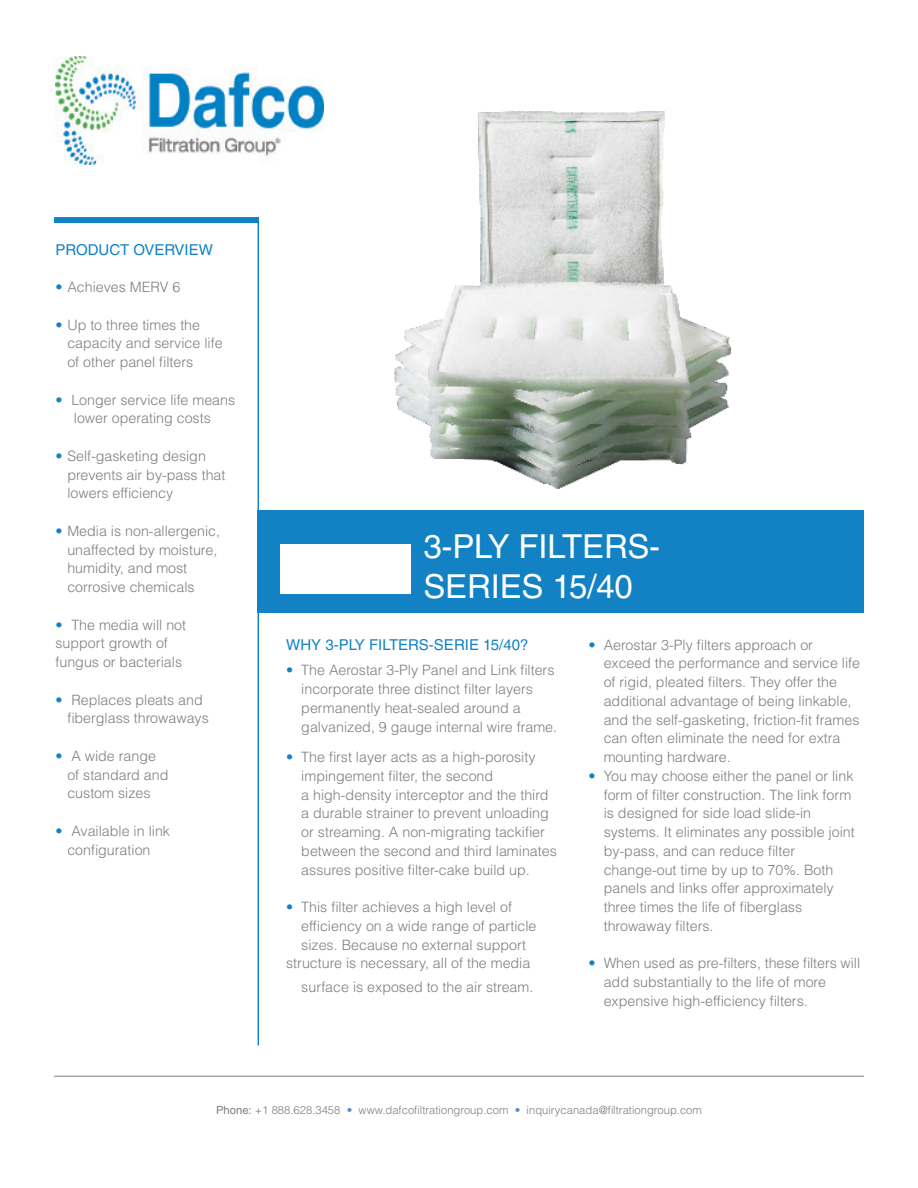
<style>
.page{position:relative;width:918px;height:1188px;background:#fff}
.page>*{position:absolute;margin:0;border:0;box-sizing:border-box;transform-origin:0 0}
.t1{font:33px "Helvetica LT Std";letter-spacing:-.005em;color:#fff}
.t2{font:15px "Helvetica LT Std";color:#1282c4}
.t3{font:300 14.25px/18.8px "Helvetica LT Std";color:#7d7e81}
.t4{font:300 11.25px "Helvetica LT Std";color:#7d7e81}
.s1{color:#1282c4}
.s2{font-weight:400}
.s3{color:#5193cd}
</style>
<div class="page">
<div style="left:258px;top:510px;width:606px;height:103px;background:#1282c4"></div>
<img style="left:394px;top:111px;width:338px;height:378px">
<div style="left:280px;top:544px;width:130px;height:50px;background:#fff"></div>
<hr style="left:258px;top:220px;width:1px;height:825px;background:#1282c4">
<div style="left:54px;top:217px;width:205px;height:6px;background:#1282c4"></div>
<hr style="left:54px;top:1076px;width:810px;height:1px;background:#7d7e81">
<img style="left:55px;top:57px;width:269px;height:107px">
<p class="t2" style="left:56px;top:241px;width:159px">PRODUCT OVERVIEW</p>
<p class="t3" style="left:56px;top:277px;width:126px"><span class="s1">•</span> Achieves MERV 6</p>
<p class="t3" style="left:56px;top:315px;width:146px"><span class="s1">•</span> Up to three times the</p>
<p class="t3" style="left:67px;top:334px;width:157px">capacity and service life</p>
<p class="t3" style="left:67px;top:352px;width:127px">of other panel filters</p>
<p class="t3" style="left:56px;top:390px;width:181px"><span class="s1">•</span> Longer service life means</p>
<p class="t3" style="left:74px;top:409px;width:138px">lower operating costs</p>
<p class="t3" style="left:56px;top:446px;width:152px"><span class="s1">•</span> Self-gasketing design</p>
<p class="t3" style="left:67px;top:465px;width:160px">prevents air by-pass that</p>
<p class="t3" style="left:67px;top:484px;width:107px">lowers efficiency</p>
<p class="t3" style="left:56px;top:521px;width:166px"><span class="s1">•</span> Media is non-allergenic,</p>
<p class="t3" style="left:67px;top:540px;width:151px">unaffected by moisture,</p>
<p class="t3" style="left:67px;top:559px;width:121px">humidity, and most</p>
<p class="t3" style="left:67px;top:577px;width:129px">corrosive chemicals</p>
<p class="t3" style="left:56px;top:615px;width:132px"><span class="s1">•</span> The media will not</p>
<p class="t3" style="left:56px;top:634px;width:114px">support growth of</p>
<p class="t3" style="left:56px;top:652px;width:128px">fungus or bacterials</p>
<p class="t3" style="left:56px;top:690px;width:149px"><span class="s1">•</span> Replaces pleats and</p>
<p class="t3" style="left:67px;top:709px;width:143px">fiberglass throwaways</p>
<p class="t3" style="left:56px;top:746px;width:102px"><span class="s1">•</span> A wide range</p>
<p class="t3" style="left:67px;top:765px;width:103px">of standard and</p>
<p class="t3" style="left:67px;top:784px;width:85px">custom sizes</p>
<p class="t3" style="left:56px;top:821px;width:116px"><span class="s1">•</span> Available in link</p>
<p class="t3" style="left:67px;top:840px;width:85px">configuration</p>
<p class="t1" style="left:423px;top:528px;width:238px">3-PLY FILTERS-</p>
<p class="t1" style="left:423px;top:567px;width:211px">SERIES 15/40</p>
<p class="t2" style="left:286px;top:636px;width:244px">WHY 3-PLY FILTERS-SERIE 15/40?</p>
<p class="t3" style="left:301px;top:661px;width:257px;text-indent:-15px"><span class="s1">•</span> The Aerostar 3-Ply Panel and Link filters incorporate three distinct filter layers permanently heat-sealed around a galvanized, 9 gauge internal wire frame.</p>
<p class="t3" style="left:301px;top:748px;width:257px;text-indent:-15px"><span class="s1">•</span> The first layer acts as a high-porosity impingement filter, the second<br>a high-density interceptor and the third a durable strainer to prevent unloading or streaming. A non-migrating tackifier between the second and third laminates assures positive filter-cake build up.</p>
<p class="t3" style="left:286px;top:898px;width:227px"><span class="s1">•</span> This filter achieves a high level of</p>
<p class="t3" style="left:301px;top:916px;width:237px">efficiency on a wide range of particle</p>
<p class="t3" style="left:301px;top:935px;width:226px">sizes. Because no external support</p>
<p class="t3" style="left:286px;top:954px;width:246px">structure is necessary, all of the media</p>
<p class="t3" style="left:301px;top:978px;width:234px">surface is exposed to the air stream.</p>
<p class="t3" style="left:604px;top:635px;width:258px;text-indent:-15px"><span class="s1">•</span> Aerostar 3-Ply filters approach or exceed the performance and service life of rigid, pleated filters. They offer the additional advantage of being linkable, and the self-gasketing, friction-fit frames can often eliminate the need for extra mounting hardware.</p>
<p class="t3" style="left:589px;top:766px;width:266px"><span class="s1">•</span> You may choose either the panel or link</p>
<p class="t3" style="left:604px;top:785px;width:253px">form of filter construction. The link form is designed for side load slide-in systems. It eliminates any possible joint by-pass, and can reduce filter change-out time by up to 70%. Both panels and links offer approximately three times the life of fiberglass throwaway filters.</p>
<p class="t3" style="left:604px;top:954px;width:258px;text-indent:-15px"><span class="s1">•</span> When used as pre-filters, these filters will add substantially to the life of more expensive high-efficiency filters.</p>
<p class="t4" style="left:216px;top:1103px;width:487px"><span class="s2">Phone:</span> +1 888.628.3458 <span class="s3">•</span> www.dafcofiltrationgroup.com <span class="s3">•</span> inquirycanada@filtrationgroup.com</p>
</div>
